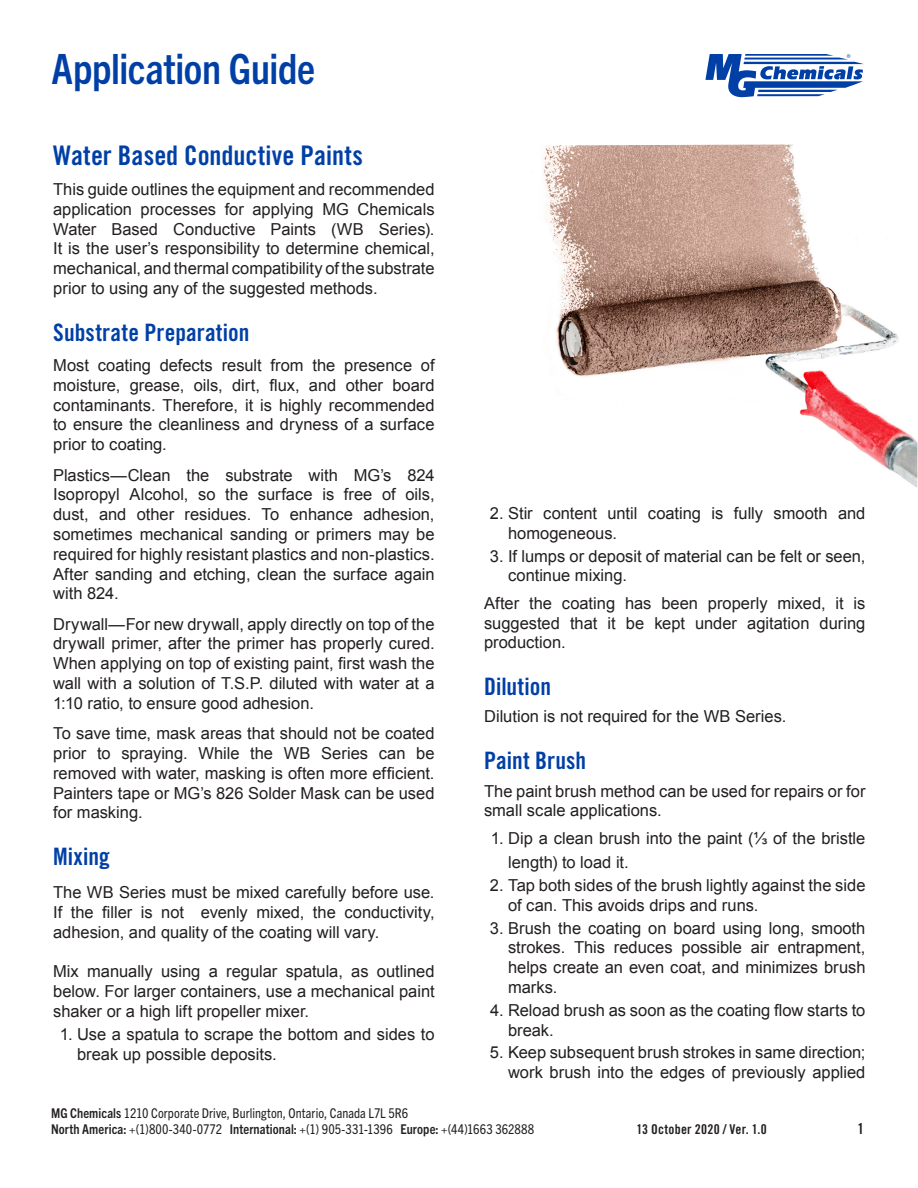
<style>
.page{position:relative;width:918px;height:1188px;background:#fff}
.page>*{position:absolute;margin:0;border:0;box-sizing:border-box;transform-origin:0 0}
.t1{font:700 condensed 41.85px "Trade Gothic Next LT Pro";letter-spacing:-.01em;color:#0040a6}
.Product_Name_Descrip{font:27px "Trade Gothic Bold Cond Twenty";letter-spacing:.005em;color:#0040a6}
.t2{font:24px "Trade Gothic Bold Cond Twenty";letter-spacing:.005em;color:#0040a6}
.Body_Text{font:16.5px/19.8px "Arial";color:#231f20;text-align:justify}
.Numbered_List{font:16.5px/19.8px "Arial";color:#231f20}
.t3{font:15px "Trade Gothic Bold Cond Twenty";color:#231f20}
.t4{font:condensed 13.5px/16.2px "Trade Gothic Next LT Pro";letter-spacing:.005em;color:#231f20}
.t5{font:13.5px "Trade Gothic Bold Cond Twenty";letter-spacing:.015em;color:#231f20}
.s1{font-weight:700}
</style>
<div class="page">
<svg style="left:705px;top:54px;width:159px;height:43px"></svg>
<img style="left:543px;top:144px;width:374px;height:344px">
<h1 class="t1" style="left:52px;top:40px;width:265px">Application Guide</h1>
<p class="Product_Name_Descrip" style="left:53px;top:139px;width:311px">Water Based Conductive Paints</p>
<p class="Body_Text" style="left:53px;top:179px;width:383px">This guide outlines the equipment and recommended application processes for applying MG Chemicals Water Based Conductive Paints (WB Series).<br>It is the user’s responsibility to determine chemical, mechanical, and thermal compatibility of the substrate prior to using any of the suggested methods.</p>
<h2 class="t2" style="left:53px;top:318px;width:198px">Substrate Preparation</h2>
<p class="Body_Text" style="left:53px;top:356px;width:383px">Most coating defects result from the presence of moisture, grease, oils, dirt, flux, and other board contaminants. Therefore, it is highly recommended to ensure the cleanliness and dryness of a surface prior to coating.</p>
<p class="Body_Text" style="left:53px;top:465px;width:383px">Plastics—Clean the substrate with MG’s 824<br>Isopropyl Alcohol, so the surface is free of oils, dust, and other residues. To enhance adhesion, sometimes mechanical sanding or primers may be required for highly resistant plastics and non-plastics.<br>After sanding and etching, clean the surface again with 824.</p>
<p class="Body_Text" style="left:53px;top:614px;width:383px">Drywall—For new drywall, apply directly on top of the drywall primer, after the primer has properly cured.<br>When applying on top of existing paint, first wash the wall with a solution of T.S.P. diluted with water at a 1:10 ratio, to ensure good adhesion.</p>
<p class="Body_Text" style="left:53px;top:724px;width:383px">To save time, mask areas that should not be coated prior to spraying. While the WB Series can be removed with water, masking is often more efficient.<br>Painters tape or MG’s 826 Solder Mask can be used for masking.</p>
<h2 class="t2" style="left:53px;top:842px;width:58px">Mixing</h2>
<p class="Body_Text" style="left:53px;top:883px;width:383px">The WB Series must be mixed carefully before use.<br>If the filler is not evenly mixed, the conductivity, adhesion, and quality of the coating will vary.</p>
<p class="Body_Text" style="left:53px;top:962px;width:383px">Mix manually using a regular spatula, as outlined below. For larger containers, use a mechanical paint shaker or a high lift propeller mixer.</p>
<p class="Numbered_List" style="left:77px;top:1024px;width:359px;text-indent:-17px">1. Use a spatula to scrape the bottom and sides to break up possible deposits.</p>
<p class="Numbered_List" style="left:508px;top:503px;width:359px;text-indent:-18px">2. Stir content until coating is fully smooth and homogeneous.</p>
<p class="Numbered_List" style="left:508px;top:546px;width:359px;text-indent:-18px">3. If lumps or deposit of material can be felt or seen, continue mixing.</p>
<p class="Body_Text" style="left:484px;top:593px;width:383px">After the coating has been properly mixed, it is suggested that it be kept under agitation during production.</p>
<h2 class="t2" style="left:484px;top:672px;width:69px">Dilution</h2>
<p class="Body_Text" style="left:484px;top:707px;width:304px">Dilution is not required for the WB Series.</p>
<h2 class="t2" style="left:484px;top:746px;width:104px">Paint Brush</h2>
<p class="Body_Text" style="left:484px;top:781px;width:383px">The paint brush method can be used for repairs or for small scale applications.</p>
<p class="Numbered_List" style="left:508px;top:826px;width:359px;line-height:24.5px;text-indent:-17px">1. Dip a clean brush into the paint (⅓ of the bristle length) to load it.</p>
<p class="Numbered_List" style="left:508px;top:875px;width:359px;text-indent:-18px">2. Tap both sides of the brush lightly against the side of can. This avoids drips and runs.</p>
<p class="Numbered_List" style="left:508px;top:918px;width:359px;text-align:justify;text-indent:-18px">3. Brush the coating on board using long, smooth strokes. This reduces possible air entrapment, helps create an even coat, and minimizes brush marks.</p>
<p class="Numbered_List" style="left:508px;top:1000px;width:359px;text-indent:-18px">4. Reload brush as soon as the coating flow starts to break.</p>
<p class="Numbered_List" style="left:490px;top:1043px;width:377px;text-align:right">5. Keep subsequent brush strokes in same direction; work brush into the edges of previously applied</p>
<p class="t4" style="left:51px;top:1104px;width:485px"><span class="s1">MG Chemicals</span> 1210 Corporate Drive, Burlington, Ontario, Canada L7L 5R6<br><span class="s1">North America:</span> +(1)800-340-0772 <span class="s1">International:</span> +(1) 905-331-1396 <span class="s1">Europe:</span> +(44)1663 362888</p>
<p class="t5" style="left:637px;top:1121px;width:132px">13 October 2020 / Ver. 1.0</p>
<p class="t3" style="left:857px;top:1120px;width:8px">1</p>
</div>
